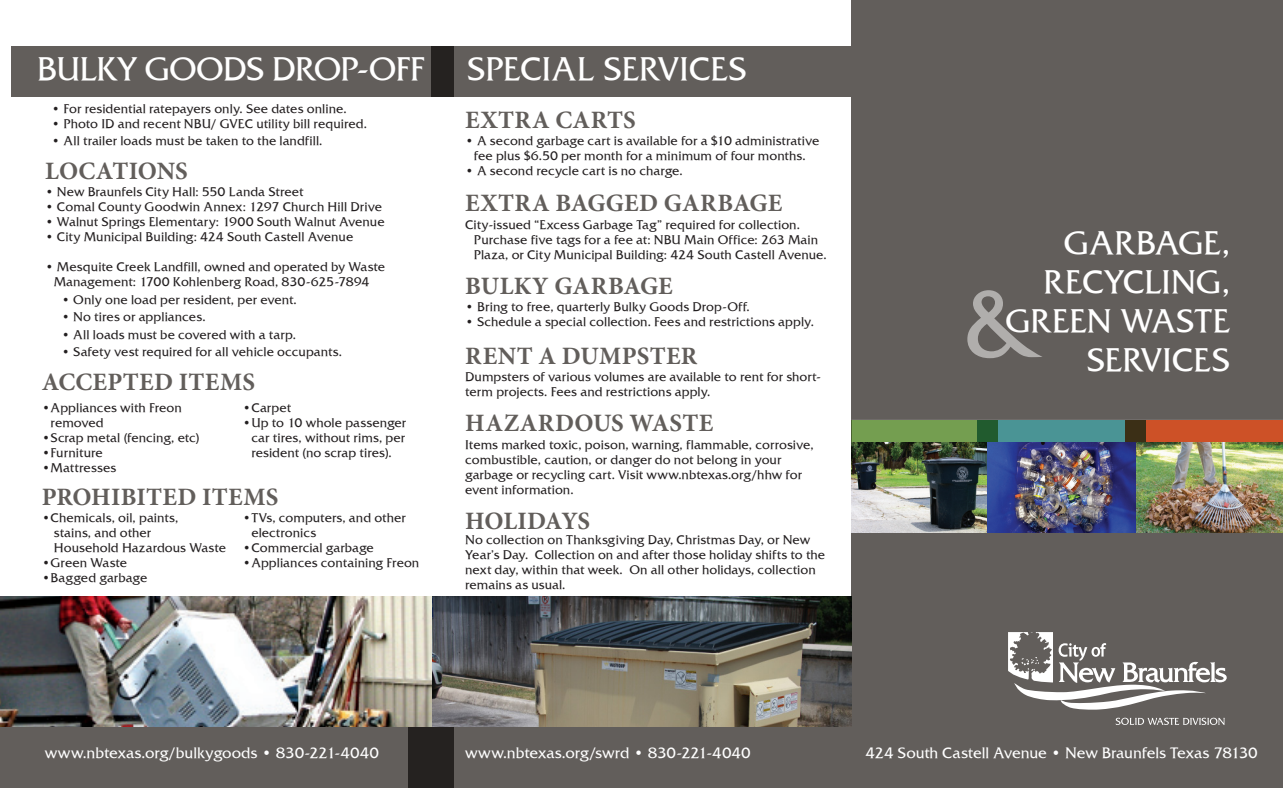
<style>
.page{position:relative;width:1283px;height:788px;background:#fff}
.page>*{position:absolute;margin:0;border:0;box-sizing:border-box;transform-origin:0 0}
.t1{font:94px "Friz Quadrata TT";color:#fff}
.t2{font:32.38px "Friz Quadrata TT";letter-spacing:-.015em;color:#fff}
.t3{font:32.38px "Friz Quadrata TT";letter-spacing:-.035em;color:#fff}
.t4{font:700 25px "Minion Pro";letter-spacing:.01em;color:#625e5b}
.t5{font:700 25px "Minion Pro";letter-spacing:-.01em;color:#625e5b}
.t6{font:15px "Friz Quadrata TT";letter-spacing:-.005em;color:#fff}
.t7{font:12.5px/15px "Friz Quadrata TT";letter-spacing:.005em;color:#231f20}
</style>
<div class="page">
<div style="left:0;top:726px;width:454px;height:62px;background:#625e5b"></div>
<div style="left:11px;top:46px;width:443px;height:51px;background:#625e5b"></div>
<div style="left:431px;top:46px;width:443px;height:51px;background:#625e5b"></div>
<div style="left:409px;top:726px;width:465px;height:62px;background:#625e5b"></div>
<img style="left:0;top:596px;width:851px;height:130px">
<div style="left:851px;top:0;width:431px;height:788px;background:#625e5b"></div>
<div style="left:851px;top:420px;width:147px;height:22px;background:#749e50"></div>
<div style="left:977px;top:420px;width:169px;height:22px;background:#4a9495"></div>
<div style="left:1125px;top:420px;width:157px;height:22px;background:#cd5127"></div>
<img style="left:851px;top:442px;width:431px;height:90px">
<svg style="left:1115px;top:717px;width:110px;height:8px"></svg>
<svg style="left:1008px;top:632px;width:218px;height:77px"></svg>
<p class="t3" style="left:37px;top:49px;width:390px">BULKY GOODS DROP-OFF</p>
<p class="t2" style="left:467px;top:49px;width:282px">SPECIAL SERVICES</p>
<p class="t7" style="left:52px;top:100px;width:297px">• For residential ratepayers only. See dates online.</p>
<p class="t7" style="left:52px;top:115px;width:317px">• Photo ID and recent NBU/ GVEC utility bill required.</p>
<p class="t7" style="left:52px;top:133px;width:272px">• All trailer loads must be taken to the landfill.</p>
<p class="t4" style="left:45px;top:153px;width:144px">LOCATIONS</p>
<p class="t7" style="left:45px;top:184px;width:260px">• New Braunfels City Hall: 550 Landa Street</p>
<p class="t7" style="left:45px;top:199px;width:339px">• Comal County Goodwin Annex: 1297 Church Hill Drive</p>
<p class="t7" style="left:45px;top:214px;width:341px">• Walnut Springs Elementary: 1900 South Walnut Avenue</p>
<p class="t7" style="left:45px;top:229px;width:310px">• City Municipal Building: 424 South Castell Avenue</p>
<p class="t7" style="left:45px;top:259px;width:342px;text-align:center">• Mesquite Creek Landfill, owned and operated by Waste<br>Management: 1700 Kohlenberg Road, 830-625-7894</p>
<p class="t7" style="left:61px;top:292px;width:237px">• Only one load per resident, per event.</p>
<p class="t7" style="left:61px;top:309px;width:146px">• No tires or appliances.</p>
<p class="t7" style="left:61px;top:327px;width:236px">• All loads must be covered with a tarp.</p>
<p class="t7" style="left:61px;top:344px;width:282px">• Safety vest required for all vehicle occupants.</p>
<p class="t4" style="left:42px;top:364px;width:215px">ACCEPTED ITEMS</p>
<p class="t7" style="left:51px;top:400px;width:133px;text-indent:-9px">•Appliances with Freon removed</p>
<p class="t7" style="left:42px;top:430px;width:159px">•Scrap metal (fencing, etc)</p>
<p class="t7" style="left:42px;top:445px;width:62px">•Furniture</p>
<p class="t7" style="left:42px;top:460px;width:76px">•Mattresses</p>
<p class="t7" style="left:242px;top:400px;width:50px">•Carpet</p>
<p class="t7" style="left:251px;top:415px;width:156px;text-align:justify;text-indent:-9px">•Up to 10 whole passenger car tires, without rims, per resident (no scrap tires).</p>
<p class="t4" style="left:42px;top:479px;width:238px">PROHIBITED ITEMS</p>
<p class="t7" style="left:54px;top:510px;width:174px;text-indent:-12px">•Chemicals, oil, paints,<br>stains, and other<br>Household Hazardous Waste</p>
<p class="t7" style="left:42px;top:555px;width:87px">•Green Waste</p>
<p class="t7" style="left:42px;top:570px;width:107px">•Bagged garbage</p>
<p class="t7" style="left:251px;top:510px;width:156px;text-indent:-9px">•TVs, computers, and other electronics</p>
<p class="t7" style="left:242px;top:540px;width:133px">•Commercial garbage</p>
<p class="t7" style="left:242px;top:555px;width:178px">•Appliances containing Freon</p>
<p class="t4" style="left:465px;top:102px;width:172px">EXTRA CARTS</p>
<p class="t7" style="left:465px;top:133px;width:356px;text-align:center">• A second garbage cart is available for a $10 administrative fee plus $6.50 per month for a minimum of four months.</p>
<p class="t7" style="left:465px;top:163px;width:219px">• A second recycle cart is no charge.</p>
<p class="t4" style="left:465px;top:186px;width:318px">EXTRA BAGGED GARBAGE</p>
<p class="t7" style="left:474px;top:217px;width:354px;text-indent:-9px">City-issued “Excess Garbage Tag” required for collection.<br>Purchase five tags for a fee at: NBU Main Office: 263 Main<br>Plaza, or City Municipal Building: 424 South Castell Avenue.</p>
<p class="t4" style="left:465px;top:268px;width:209px">BULKY GARBAGE</p>
<p class="t7" style="left:465px;top:299px;width:286px">• Bring to free, quarterly Bulky Goods Drop-Off.</p>
<p class="t7" style="left:465px;top:314px;width:350px">• Schedule a special collection. Fees and restrictions apply.</p>
<p class="t4" style="left:465px;top:338px;width:234px">RENT A DUMPSTER</p>
<p class="t7" style="left:465px;top:369px;width:357px">Dumpsters of various volumes are available to rent for short&shy;term projects. Fees and restrictions apply.</p>
<p class="t4" style="left:465px;top:406px;width:249px">HAZARDOUS WASTE</p>
<p class="t7" style="left:465px;top:437px;width:350px">Items marked toxic, poison, warning, flammable, corrosive, combustible, caution, or danger do not belong in your garbage or recycling cart. Visit www.nbtexas.org/hhw for event information.</p>
<p class="t5" style="left:465px;top:503px;width:126px">HOLIDAYS</p>
<p class="t7" style="left:465px;top:532px;width:361px">No collection on Thanksgiving Day, Christmas Day, or New Year’s Day. Collection on and after those holiday shifts to the next day, within that week. On all other holidays, collection remains as usual.</p>
<p class="t2" style="left:1063px;top:223px;width:168px">GARBAGE,</p>
<p class="t2" style="left:1043px;top:262px;width:188px">RECYCLING,</p>
<p class="t2" style="left:1005px;top:301px;width:227px">GREEN WASTE</p>
<h1 class="t1" style="left:959px;top:266px;width:82px">&amp;</h1>
<p class="t2" style="left:1086px;top:340px;width:145px">SERVICES</p>
<p class="t6" style="left:45px;top:743px;width:336px">www.nbtexas.org/bulkygoods • 830-221-4040</p>
<p class="t6" style="left:465px;top:743px;width:287px">www.nbtexas.org/swrd • 830-221-4040</p>
<p class="t6" style="left:865px;top:743px;width:394px">424 South Castell Avenue • New Braunfels Texas 78130</p>
</div>
